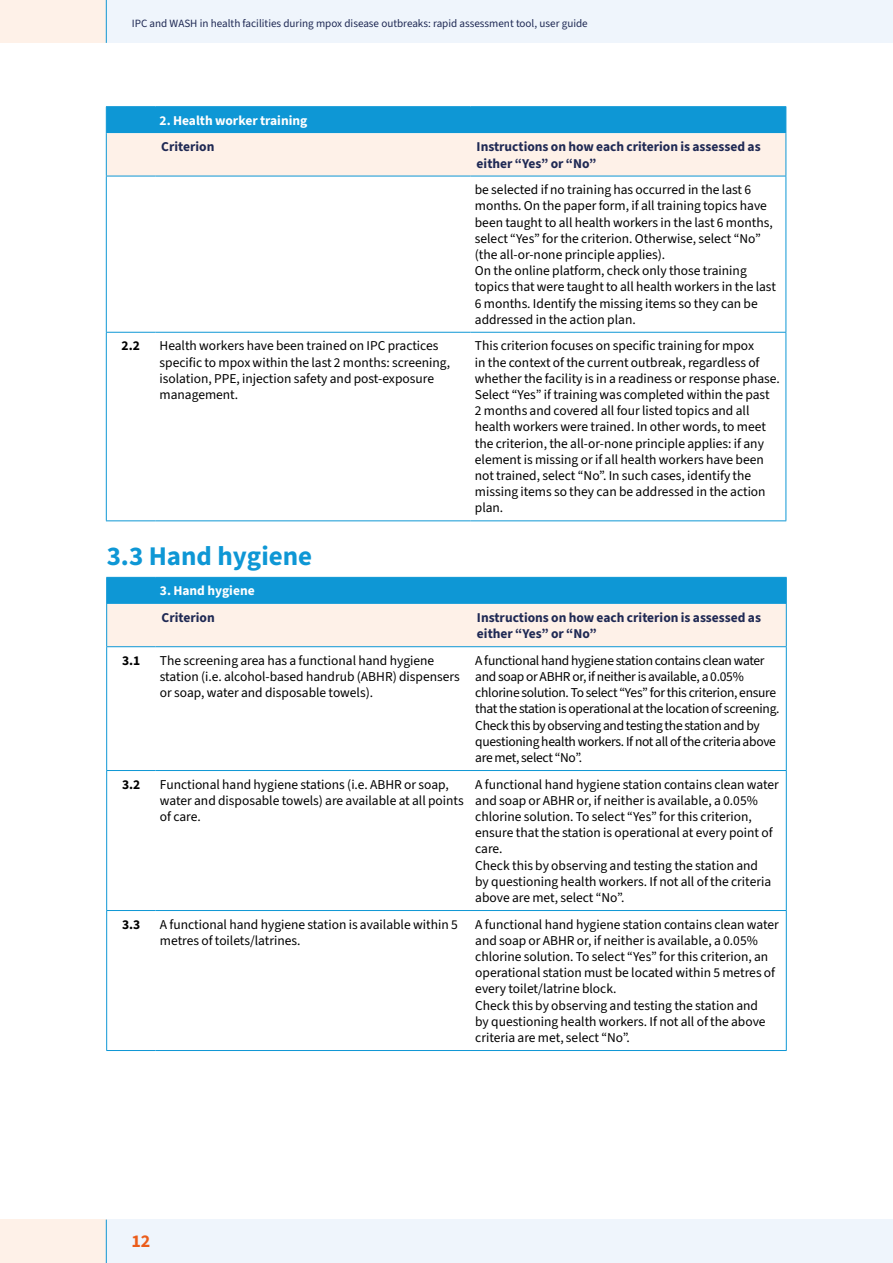
<style>
.page{position:relative;width:893px;height:1263px;background:#fff}
.page>*{position:absolute;margin:0;border:0;box-sizing:border-box;transform-origin:0 0}
.t1{font:700 27px "Source Sans 3";color:#0e97d5}
.t2{font:700 18px "Source Sans 3";color:#eb5d1b}
.Basic_9pt{font:13.5px/16.2px "Source Sans 3";color:#000}
.Basic_9pt-2{font:13.5px/16.2px "Source Sans 3";letter-spacing:-.02em;color:#000}
.Table_2nd_level_headers{font:700 13.5px/16.2px "Source Sans 3";color:#1f2954}
.Table_-_Headers_copy{font:700 13.5px "Source Sans 3";color:#fff}
.Basic_9pt-3{font:700 13.5px "Source Sans 3";color:#000}
.t3{font:11.1px "Source Sans 3";color:#1f2954}
</style>
<div class="page">
<div style="left:106px;top:0;width:787px;height:43px;background:#eff5fc"></div>
<div style="left:106px;top:1219px;width:787px;height:44px;background:#eff5fc"></div>
<div style="left:0;top:0;width:106px;height:43px;background:#fef1e8"></div>
<div style="left:0;top:1219px;width:106px;height:44px;background:#fef1e8"></div>
<hr style="left:106px;top:0;width:1px;height:43px;background:#0e97d5">
<hr style="left:106px;top:1219px;width:1px;height:44px;background:#0e97d5">
<hr style="left:106px;top:647px;width:1px;height:123px;background:#0e97d5">
<hr style="left:786px;top:647px;width:1px;height:123px;background:#0e97d5">
<hr style="left:106px;top:770px;width:50px;height:1px;background:#0e97d5">
<hr style="left:106px;top:771px;width:1px;height:139px;background:#0e97d5">
<hr style="left:156px;top:770px;width:315px;height:1px;background:#0e97d5">
<hr style="left:471px;top:770px;width:316px;height:1px;background:#0e97d5">
<hr style="left:786px;top:771px;width:1px;height:139px;background:#0e97d5">
<hr style="left:106px;top:910px;width:50px;height:1px;background:#0e97d5">
<hr style="left:106px;top:911px;width:1px;height:139px;background:#0e97d5">
<hr style="left:156px;top:910px;width:315px;height:1px;background:#0e97d5">
<hr style="left:471px;top:910px;width:316px;height:1px;background:#0e97d5">
<hr style="left:786px;top:911px;width:1px;height:139px;background:#0e97d5">
<hr style="left:106px;top:1050px;width:50px;height:1px;background:#0e97d5">
<hr style="left:156px;top:1050px;width:315px;height:1px;background:#0e97d5">
<hr style="left:471px;top:1050px;width:316px;height:1px;background:#0e97d5">
<svg style="left:106px;top:577px;width:681px;height:69px;background:#a0cde0"></svg>
<hr style="left:106px;top:604px;width:1px;height:42px;background:#0e97d5">
<hr style="left:786px;top:604px;width:1px;height:42px;background:#0e97d5">
<hr style="left:106px;top:646px;width:50px;height:1px;background:#0e97d5">
<hr style="left:156px;top:646px;width:315px;height:1px;background:#0e97d5">
<hr style="left:471px;top:646px;width:316px;height:1px;background:#0e97d5">
<hr style="left:106px;top:176px;width:1px;height:156px;background:#0e97d5">
<hr style="left:785px;top:176px;width:1px;height:156px;background:#0e97d5">
<hr style="left:106px;top:332px;width:49px;height:1px;background:#0e97d5">
<hr style="left:106px;top:333px;width:1px;height:187px;background:#0e97d5">
<hr style="left:155px;top:332px;width:316px;height:1px;background:#0e97d5">
<hr style="left:471px;top:332px;width:315px;height:1px;background:#0e97d5">
<hr style="left:785px;top:333px;width:1px;height:187px;background:#0e97d5">
<hr style="left:106px;top:520px;width:49px;height:1px;background:#0e97d5">
<hr style="left:155px;top:520px;width:316px;height:1px;background:#0e97d5">
<hr style="left:471px;top:520px;width:315px;height:1px;background:#0e97d5">
<hr style="left:106px;top:106px;width:49px;height:1px;background:#0e97d5">
<hr style="left:155px;top:106px;width:316px;height:1px;background:#0e97d5">
<hr style="left:471px;top:106px;width:315px;height:1px;background:#0e97d5">
<svg style="left:106px;top:107px;width:680px;height:69px;background:#a1cee0"></svg>
<hr style="left:106px;top:133px;width:1px;height:43px;background:#0e97d5">
<hr style="left:785px;top:133px;width:1px;height:43px;background:#0e97d5">
<hr style="left:106px;top:176px;width:49px;height:1px;background:#0e97d5">
<hr style="left:155px;top:176px;width:316px;height:1px;background:#0e97d5">
<hr style="left:471px;top:176px;width:315px;height:1px;background:#0e97d5">
<p class="t3" style="left:132px;top:17px;width:457px">IPC and WASH in health facilities during mpox disease outbreaks: rapid assessment tool, user guide</p>
<p class="Table_-_Headers_copy" style="left:160px;top:111px;width:149px">2. Health worker training</p>
<p class="Table_2nd_level_headers" style="left:161px;top:139px;width:55px">Criterion</p>
<p class="Table_2nd_level_headers" style="left:477px;top:139px;width:286px">Instructions on how each criterion is assessed as either “Yes” or “No”</p>
<p class="Basic_9pt" style="left:475px;top:182px;width:299px">be selected if no training has occurred in the last 6 months. On the paper form, if all training topics have been taught to all health workers in the last 6 months, select “Yes” for the criterion. Otherwise, select “No” (the all-or-none principle applies).</p>
<p class="Basic_9pt" style="left:475px;top:263px;width:303px">On the online platform, check only those training topics that were taught to all health workers in the last 6 months. Identify the missing items so they can be addressed in the action plan.</p>
<p class="Basic_9pt-3" style="left:122px;top:337px;width:20px">2.2</p>
<p class="Basic_9pt" style="left:160px;top:338px;width:292px">Health workers have been trained on IPC practices specific to mpox within the last 2 months: screening, isolation, PPE, injection safety and post-exposure management.</p>
<p class="Basic_9pt" style="left:475px;top:338px;width:307px">This criterion focuses on specific training for mpox<br>in the context of the current outbreak, regardless of whether the facility is in a readiness or response phase.<br>Select “Yes” if training was completed within the past<br>2 months and covered all four listed topics and all health workers were trained. In other words, to meet the criterion, the all-or-none principle applies: if any element is missing or if all health workers have been not trained, select “No”. In such cases, identify the missing items so they can be addressed in the action plan.</p>
<h2 class="t1" style="left:107px;top:538px;width:207px">3.3 Hand hygiene</h2>
<p class="Table_-_Headers_copy" style="left:160px;top:582px;width:96px">3. Hand hygiene</p>
<p class="Table_2nd_level_headers" style="left:162px;top:609px;width:55px">Criterion</p>
<p class="Table_2nd_level_headers" style="left:477px;top:609px;width:286px">Instructions on how each criterion is assessed as either “Yes” or “No”</p>
<p class="Basic_9pt-3" style="left:122px;top:651px;width:20px">3.1</p>
<p class="Basic_9pt" style="left:160px;top:652px;width:301px">The screening area has a functional hand hygiene station (i.e. alcohol-based handrub (ABHR) dispensers or soap, water and disposable towels).</p>
<p class="Basic_9pt-2" style="left:475px;top:652px;width:306px">A functional hand hygiene station contains clean water and soap or ABHR or, if neither is available, a 0.05% chlorine solution. To select “Yes” for this criterion, ensure that the station is operational at the location of screening.</p>
<p class="Basic_9pt-2" style="left:475px;top:717px;width:302px">Check this by observing and testing the station and by questioning health workers. If not all of the criteria above are met, select “No”.</p>
<p class="Basic_9pt-3" style="left:122px;top:775px;width:20px">3.2</p>
<p class="Basic_9pt" style="left:160px;top:776px;width:305px">Functional hand hygiene stations (i.e. ABHR or soap, water and disposable towels) are available at all points of care.</p>
<p class="Basic_9pt" style="left:475px;top:776px;width:305px">A functional hand hygiene station contains clean water and soap or ABHR or, if neither is available, a 0.05% chlorine solution. To select “Yes” for this criterion, ensure that the station is operational at every point of care.</p>
<p class="Basic_9pt" style="left:475px;top:857px;width:297px">Check this by observing and testing the station and by questioning health workers. If not all of the criteria above are met, select “No”.</p>
<p class="Basic_9pt-3" style="left:122px;top:915px;width:20px">3.3</p>
<p class="Basic_9pt" style="left:160px;top:916px;width:299px">A functional hand hygiene station is available within 5 metres of toilets/latrines.</p>
<p class="Basic_9pt" style="left:475px;top:916px;width:305px">A functional hand hygiene station contains clean water and soap or ABHR or, if neither is available, a 0.05% chlorine solution. To select “Yes” for this criterion, an</p>
<p class="Basic_9pt" style="left:475px;top:965px;width:301px">operational station must be located within 5 metres of</p>
<p class="Basic_9pt" style="left:475px;top:981px;width:143px">every toilet/latrine block.</p>
<p class="Basic_9pt" style="left:475px;top:997px;width:292px">Check this by observing and testing the station and by questioning health workers. If not all of the above criteria are met, select “No”.</p>
<h2 class="t2" style="left:131px;top:1229px;width:21px">12</h2>
</div>
